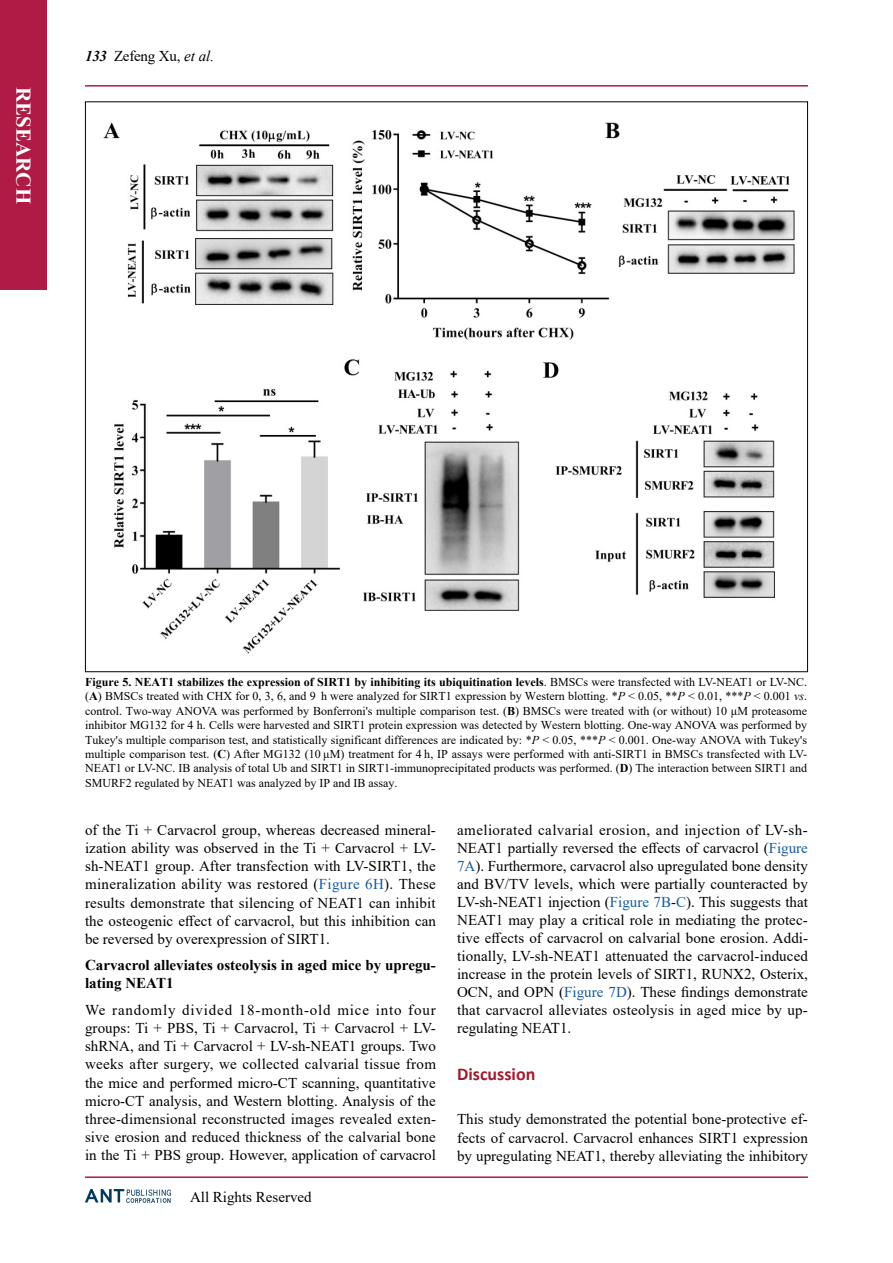
<style>
.page{position:relative;width:893px;height:1263px;background:#fff}
.page>*{position:absolute;margin:0;border:0;box-sizing:border-box;transform-origin:0 0}
.t1{font:700 21px "Times New Roman";color:#fff}
.t2{font:700 18px "Calibri";color:#a11b2d}
.t3{font:15px/18.1px "Times New Roman";color:#000;text-align:justify}
.t4{font:700 15px/18px "Times New Roman";color:#000}
.t5{font:12px/14.4px "Times New Roman";color:#000;text-align:justify}
.s1{font-weight:700;font-style:italic}
.s2{font-style:italic}
.s3{font-weight:700}
.s4{color:#15599f}
</style>
<div class="page">
<hr style="left:85px;top:85px;width:723px;height:2px;background:#af1b45">
<hr style="left:85px;top:1176px;width:723px;height:2px;background:#af1b45">
<img style="left:85px;top:1189px;width:85px;height:13px">
<div style="left:0;top:0;width:47px;height:289px;background:#af1b45"></div>
<img style="left:103px;top:122px;width:692px;height:532px">
<h1 class="t1" style="left:39px;top:87px;width:118px;rotate:90deg">RESEARCH</h1>
<p class="t3" style="left:85px;top:47px;width:131px"><span class="s1">133</span> Zefeng Xu, <span class="s2">et al.</span></p>
<p class="t5" style="left:85px;top:674px;width:723px"><span class="s3">Figure 5. NEAT1 stabilizes the expression of SIRT1 by inhibiting its ubiquitination levels</span>. BMSCs were transfected with LV-NEAT1 or LV-NC. (<span class="s3">A</span>) BMSCs treated with CHX for 0, 3, 6, and 9 h were analyzed for SIRT1 expression by Western blotting. *<span class="s2">P</span> &lt; 0.05, **<span class="s2">P</span> &lt; 0.01, ***<span class="s2">P</span> &lt; 0.001 <span class="s2">vs</span>. control. Two-way ANOVA was performed by Bonferroni's multiple comparison test. (<span class="s3">B</span>) BMSCs were treated with (or without) 10 μM proteasome inhibitor MG132 for 4 h. Cells were harvested and SIRT1 protein expression was detected by Western blotting. One-way ANOVA was performed by Tukey's multiple comparison test, and statistically significant differences are indicated by: *<span class="s2">P</span> &lt; 0.05, ***<span class="s2">P</span> &lt; 0.001. One-way ANOVA with Tukey's multiple comparison test. (<span class="s3">C</span>) After MG132 (10 μM) treatment for 4 h, IP assays were performed with anti-SIRT1 in BMSCs transfected with LV-NEAT1 or LV-NC. IB analysis of total Ub and SIRT1 in SIRT1-immunoprecipitated products was performed. (<span class="s3">D</span>) The interaction between SIRT1 and SMURF2 regulated by NEAT1 was analyzed by IP and IB assay.</p>
<p class="t3" style="left:85px;top:820px;width:352px">of the Ti + Carvacrol group, whereas decreased mineral&shy;ization ability was observed in the Ti + Carvacrol + LV&shy;sh-NEAT1 group. After transfection with LV-SIRT1, the mineralization ability was restored (<span class="s4">Figure 6H</span>). These results demonstrate that silencing of NEAT1 can inhibit the osteogenic effect of carvacrol, but this inhibition can be reversed by overexpression of SIRT1.</p>
<p class="t4" style="left:85px;top:956px;width:352px">Carvacrol alleviates osteolysis in aged mice by upregu&shy;lating NEAT1</p>
<p class="t3" style="left:85px;top:1000px;width:352px">We randomly divided 18-month-old mice into four groups: Ti + PBS, Ti + Carvacrol, Ti + Carvacrol + LV&shy;shRNA, and Ti + Carvacrol + LV-sh-NEAT1 groups. Two weeks after surgery, we collected calvarial tissue from the mice and performed micro-CT scanning, quantitative micro-CT analysis, and Western blotting. Analysis of the three-dimensional reconstructed images revealed exten&shy;sive erosion and reduced thickness of the calvarial bone in the Ti + PBS group. However, application of carvacrol</p>
<p class="t3" style="left:190px;top:1187px;width:123px">All Rights Reserved</p>
<p class="t3" style="left:457px;top:820px;width:352px">ameliorated calvarial erosion, and injection of LV-sh-NEAT1 partially reversed the effects of carvacrol (<span class="s4">Figure 7A</span>). Furthermore, carvacrol also upregulated bone density and BV/TV levels, which were partially counteracted by LV-sh-NEAT1 injection (<span class="s4">Figure 7B</span>-<span class="s4">C</span>). This suggests that NEAT1 may play a critical role in mediating the protec&shy;tive effects of carvacrol on calvarial bone erosion. Addi&shy;tionally, LV-sh-NEAT1 attenuated the carvacrol-induced increase in the protein levels of SIRT1, RUNX2, Osterix, OCN, and OPN (<span class="s4">Figure 7D</span>). These findings demonstrate that carvacrol alleviates osteolysis in aged mice by up&shy;regulating NEAT1.</p>
<p class="t2" style="left:457px;top:1061px;width:80px">Discussion</p>
<p class="t3" style="left:457px;top:1110px;width:352px">This study demonstrated the potential bone-protective ef&shy;fects of carvacrol. Carvacrol enhances SIRT1 expression by upregulating NEAT1, thereby alleviating the inhibitory</p>
</div>
